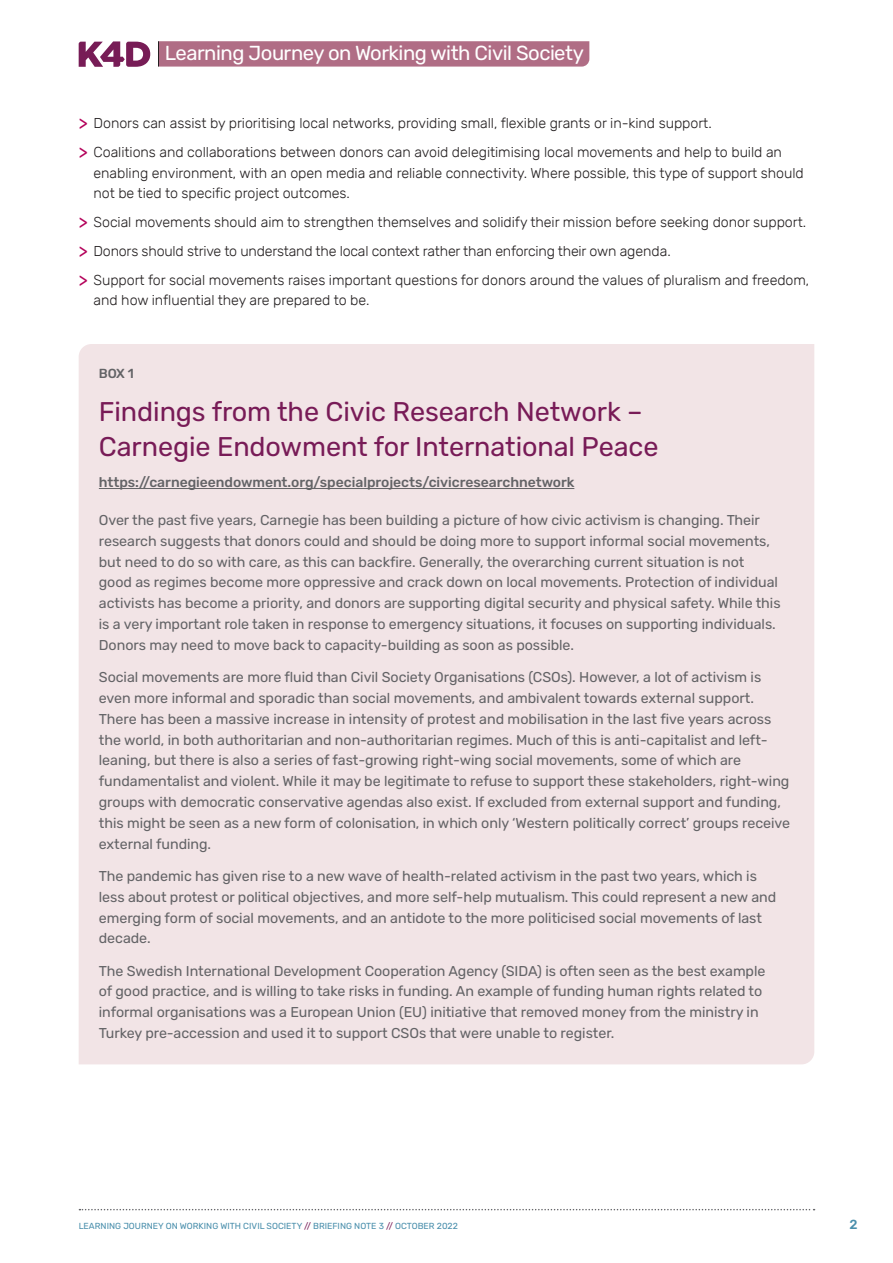
<style>
.page{position:relative;width:893px;height:1263px;background:#fff}
.page>*{position:absolute;margin:0;border:0;box-sizing:border-box;transform-origin:0 0}
.t1{font:27px/34.5px "Rubik";letter-spacing:-.005em;color:#781b57}
.t2{font:20.25px "Rubik";letter-spacing:-.025em;color:#fff}
.t3{font:14.25px/20.9px "Rubik";letter-spacing:-.005em;color:#636366}
.t4{font:300 14.25px/29px "Rubik";letter-spacing:-.005em;color:#231f20}
.t5{font:500 13.95px "Rubik";letter-spacing:-.005em;color:#636366}
.t6{font:500 13.2px "Rubik";color:#636366}
.t7{font:500 13.2px "Rubik";color:#4a8fac}
.t8{font:8.7px "Rubik";color:#4a8fac}
.s1{font-weight:400;font-size:18px;color:#b4035b}
.s2{color:#781b57}
</style>
<div class="page">
<svg style="left:79px;top:1209px;width:736px;height:1px"></svg>
<svg style="left:79px;top:41px;width:71px;height:26px"></svg>
<svg style="left:158px;top:41px;width:431px;height:26px;background:#b17087"></svg>
<div style="left:79px;top:344px;width:735px;height:720px;background:#f2e4e6"></div>
<hr style="left:99px;top:488px;width:475px;height:1px;background:#636366">
<h2 class="t2" style="left:165px;top:41px;width:421px">Learning Journey on Working with Civil Society</h2>
<p class="t4" style="left:79px;top:109px;width:705px"><span class="s1">&gt;</span> Donors can assist by prioritising local networks, providing small, flexible grants or in-kind support.<br><span class="s1">&gt;</span> Coalitions and collaborations between donors can avoid delegitimising local movements and help to build an</p>
<p class="t4" style="left:94px;top:163px;width:712px;line-height:20.4px">enabling environment, with an open media and reliable connectivity. Where possible, this type of support should not be tied to specific project outcomes.</p>
<p class="t4" style="left:79px;top:208px;width:732px"><span class="s1">&gt;</span> Social movements should aim to strengthen themselves and solidify their mission before seeking donor support. <span class="s1">&gt;</span> Donors should strive to understand the local context rather than enforcing their own agenda.<br><span class="s1">&gt;</span> Support for social movements raises important questions for donors around the values of pluralism and freedom,</p>
<p class="t4" style="left:94px;top:286px;width:278px">and how influential they are prepared to be.</p>
<p class="t6" style="left:99px;top:366px;width:36px">BOX 1</p>
<h1 class="t1" style="left:99px;top:395px;width:561px">Findings from the Civic Research Network –<br>Carnegie Endowment for International Peace</h1>
<p class="t5" style="left:99px;top:474px;width:477px">https://carnegieendowment.org/specialprojects/civicresearchnetwork</p>
<p class="t3" style="left:99px;top:510px;width:683px">Over the past five years, Carnegie has been building a picture of how civic activism is changing. Their research suggests that donors could and should be doing more to support informal social movements, but need to do so with care, as this can backfire. Generally, the overarching current situation is not good as regimes become more oppressive and crack down on local movements. Protection of individual activists has become a priority, and donors are supporting digital security and physical safety. While this is a very important role taken in response to emergency situations, it focuses on supporting individuals.<br>Donors may need to move back to capacity-building as soon as possible.</p>
<p class="t3" style="left:99px;top:667px;width:693px">Social movements are more fluid than Civil Society Organisations (CSOs). However, a lot of activism is even more informal and sporadic than social movements, and ambivalent towards external support.<br>There has been a massive increase in intensity of protest and mobilisation in the last five years across the world, in both authoritarian and non-authoritarian regimes. Much of this is anti-capitalist and left&shy;leaning, but there is also a series of fast-growing right-wing social movements, some of which are fundamentalist and violent. While it may be legitimate to refuse to support these stakeholders, right-wing groups with democratic conservative agendas also exist. If excluded from external support and funding, this might be seen as a new form of colonisation, in which only ‘Western politically correct’ groups receive external funding.</p>
<p class="t3" style="left:99px;top:866px;width:679px">The pandemic has given rise to a new wave of health-related activism in the past two years, which is less about protest or political objectives, and more self-help mutualism. This could represent a new and emerging form of social movements, and an antidote to the more politicised social movements of last decade.</p>
<p class="t3" style="left:99px;top:961px;width:668px">The Swedish International Development Cooperation Agency (SIDA) is often seen as the best example of good practice, and is willing to take risks in funding. An example of funding human rights related to informal organisations was a European Union (EU) initiative that removed money from the ministry in Turkey pre-accession and used it to support CSOs that were unable to register.</p>
<p class="t8" style="left:79px;top:1221px;width:381px">LEARNING JOURNEY ON WORKING WITH CIVIL SOCIETY <span class="s2">//</span> BRIEFING NOTE 3 <span class="s2">//</span> OCTOBER 2022</p>
<p class="t7" style="left:850px;top:1216px;width:10px">2</p>
</div>
